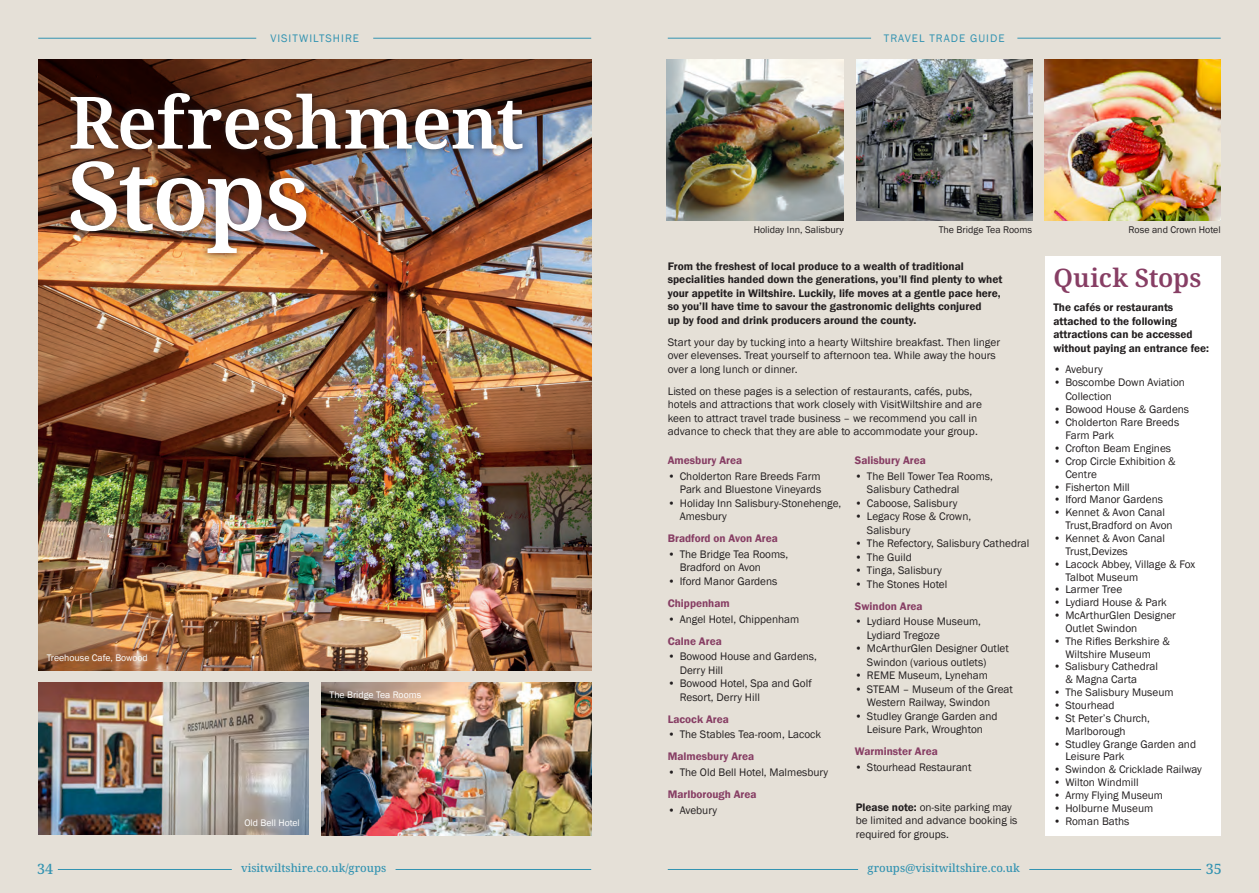
<style>
.page{position:relative;width:1259px;height:893px;background:#e5e0d7}
.page>*{position:absolute;margin:0;border:0;box-sizing:border-box;transform-origin:0 0}
.t1{font:600 95.25px "Noto Serif";letter-spacing:-.03em;color:#fff}
.t2{font:600 72.3px "Noto Serif";letter-spacing:-.01em;color:#fff}
.t3{font:600 25.5px "Noto Serif";letter-spacing:-.005em;color:#873e64}
.t4{font:500 14.25px "Noto Serif";color:#3393b1}
.t5{font:11.25px/13.5px "Franklin Gothic";color:#231f20}
.t6{font:600 11.25px/13.5px "Franklin Gothic";color:#231f20}
.t7{font:600 11.25px "Franklin Gothic";color:#873e64}
.t8{font:500 11.25px "Noto Serif";color:#3393b1}
.t9{font:11.25px "Franklin Gothic";letter-spacing:.09em;color:#3393b1}
.t10{font:9.9px "Franklin Gothic";color:#231f20}
.t11{font:9.75px "Franklin Gothic";color:#fff}
.s1{font-weight:600}
</style>
<div class="page">
<img style="left:38px;top:60px;width:553px;height:610px">
<img style="left:856px;top:60px;width:176px;height:161px">
<img style="left:666px;top:60px;width:177px;height:161px">
<img style="left:38px;top:683px;width:270px;height:151px">
<div style="left:63px;top:85px;width:467px;height:72px;background:#231f20;opacity:.75"></div>
<div style="left:63px;top:153px;width:251px;height:109px;background:#231f20;opacity:.75"></div>
<hr style="left:1029px;top:869px;width:172px;height:1px;background:#3393b1">
<hr style="left:668px;top:869px;width:190px;height:1px;background:#3393b1">
<hr style="left:668px;top:38px;width:203px;height:1px;background:#3393b1">
<hr style="left:1017px;top:38px;width:203px;height:1px;background:#3393b1">
<hr style="left:395px;top:869px;width:196px;height:1px;background:#3393b1">
<hr style="left:58px;top:869px;width:174px;height:1px;background:#3393b1">
<img style="left:1045px;top:60px;width:175px;height:161px">
<div style="left:1045px;top:256px;width:175px;height:579px;background:#fff"></div>
<img style="left:321px;top:683px;width:270px;height:152px">
<hr style="left:373px;top:38px;width:218px;height:1px;background:#3393b1">
<hr style="left:38px;top:38px;width:218px;height:1px;background:#3393b1">
<p class="t9" style="left:270px;top:31px;width:90px">VISITWILTSHIRE</p>
<p class="t2" style="left:68px;top:72px;width:457px">Refreshment</p>
<p class="t1" style="left:67px;top:130px;width:245px">Stops</p>
<p class="t11" style="left:47px;top:652px;width:103px">Treehouse Cafe, Bowood</p>
<p class="t11" style="left:330px;top:689px;width:93px">The Bridge Tea Rooms</p>
<p class="t11" style="left:244px;top:817px;width:57px">Old Bell Hotel</p>
<p class="t9" style="left:884px;top:31px;width:122px">TRAVEL TRADE GUIDE</p>
<p class="t10" style="left:754px;top:224px;width:91px">Holiday Inn, Salisbury</p>
<p class="t10" style="left:938px;top:224px;width:95px">The Bridge Tea Rooms</p>
<p class="t10" style="left:1128px;top:224px;width:94px">Rose and Crown Hotel</p>
<p class="t6" style="left:668px;top:259px;width:336px">From the freshest of local produce to a wealth of traditional specialities handed down the generations, you’ll find plenty to whet your appetite in Wiltshire. Luckily, life moves at a gentle pace here, so you’ll have time to savour the gastronomic delights conjured<br>up by food and drink producers around the county.</p>
<p class="t5" style="left:668px;top:336px;width:334px">Start your day by tucking into a hearty Wiltshire breakfast. Then linger over elevenses. Treat yourself to afternoon tea. While away the hours over a long lunch or dinner.</p>
<p class="t5" style="left:668px;top:385px;width:316px">Listed on these pages is a selection of restaurants, cafés, pubs, hotels and attractions that work closely with VisitWiltshire and are keen to attract travel trade business – we recommend you call in advance to check that they are able to accommodate your group.</p>
<p class="t7" style="left:668px;top:453px;width:76px">Amesbury Area</p>
<p class="t5" style="left:668px;top:469px;width:155px;text-align:right">• Cholderton Rare Breeds Farm<br>Park and Bluestone Vineyards</p>
<p class="t5" style="left:680px;top:496px;width:163px;text-indent:-12px">• Holiday Inn Salisbury-Stonehenge,<br>Amesbury</p>
<p class="t7" style="left:668px;top:532px;width:112px">Bradford on Avon Area</p>
<p class="t5" style="left:680px;top:548px;width:110px;text-indent:-12px">• The Bridge Tea Rooms,<br>Bradford on Avon</p>
<p class="t5" style="left:668px;top:575px;width:111px">• Iford Manor Gardens</p>
<p class="t7" style="left:668px;top:596px;width:63px">Chippenham</p>
<p class="t5" style="left:668px;top:612px;width:133px">• Angel Hotel, Chippenham</p>
<p class="t7" style="left:668px;top:634px;width:55px">Calne Area</p>
<p class="t5" style="left:680px;top:650px;width:139px;text-indent:-12px">• Bowood House and Gardens,<br>Derry Hill</p>
<p class="t5" style="left:680px;top:677px;width:133px;text-indent:-12px">• Bowood Hotel, Spa and Golf<br>Resort, Derry Hill</p>
<p class="t7" style="left:668px;top:712px;width:63px">Lacock Area</p>
<p class="t5" style="left:668px;top:728px;width:155px">• The Stables Tea-room, Lacock</p>
<p class="t7" style="left:668px;top:750px;width:88px">Malmesbury Area</p>
<p class="t5" style="left:668px;top:766px;width:162px">• The Old Bell Hotel, Malmesbury</p>
<p class="t7" style="left:668px;top:787px;width:90px">Marlborough Area</p>
<p class="t5" style="left:668px;top:803px;width:51px">• Avebury</p>
<p class="t7" style="left:855px;top:453px;width:72px">Salisbury Area</p>
<p class="t5" style="left:867px;top:469px;width:127px;text-indent:-12px">• The Bell Tower Tea Rooms,<br>Salisbury Cathedral</p>
<p class="t5" style="left:855px;top:496px;width:104px">• Caboose, Salisbury</p>
<p class="t5" style="left:867px;top:510px;width:106px;text-indent:-12px">• Legacy Rose &amp; Crown,<br>Salisbury</p>
<p class="t5" style="left:855px;top:537px;width:176px">• The Refectory, Salisbury Cathedral</p>
<p class="t5" style="left:855px;top:550px;width:58px">• The Guild</p>
<p class="t5" style="left:855px;top:564px;width:88px">• Tinga, Salisbury</p>
<p class="t5" style="left:855px;top:577px;width:94px">• The Stones Hotel</p>
<p class="t7" style="left:855px;top:599px;width:69px">Swindon Area</p>
<p class="t5" style="left:867px;top:615px;width:116px;text-indent:-12px">• Lydiard House Museum,<br>Lydiard Tregoze</p>
<p class="t5" style="left:867px;top:642px;width:143px;text-indent:-12px">• McArthurGlen Designer Outlet<br>Swindon (various outlets)</p>
<p class="t5" style="left:855px;top:669px;width:135px">• REME Museum, Lyneham</p>
<p class="t5" style="left:867px;top:683px;width:148px;text-indent:-12px">• STEAM – Museum of the Great<br>Western Railway, Swindon</p>
<p class="t5" style="left:855px;top:710px;width:144px;text-align:center">• Studley Grange Garden and<br>Leisure Park, Wroughton</p>
<p class="t7" style="left:855px;top:745px;width:84px">Warminster Area</p>
<p class="t5" style="left:855px;top:761px;width:118px">• Stourhead Restaurant</p>
<p class="t5" style="left:856px;top:800px;width:163px"><span class="s1">Please note:</span> on-site parking may be limited and advance booking is required for groups.</p>
<p class="t3" style="left:1053px;top:260px;width:149px">Quick Stops</p>
<p class="t6" style="left:1053px;top:301px;width:157px">The cafés or restaurants attached to the following attractions can be accessed without paying an entrance fee:</p>
<p class="t5" style="left:1053px;top:362px;width:51px">• Avebury</p>
<p class="t5" style="left:1065px;top:376px;width:121px;text-indent:-12px">• Boscombe Down Aviation<br>Collection</p>
<p class="t5" style="left:1053px;top:403px;width:137px">• Bowood House &amp; Gardens</p>
<p class="t5" style="left:1065px;top:416px;width:115px;line-height:12.9px;text-indent:-12px">• Cholderton Rare Breeds<br>Farm Park</p>
<p class="t5" style="left:1053px;top:442px;width:119px">• Crofton Beam Engines</p>
<p class="t5" style="left:1065px;top:455px;width:112px;line-height:12.9px;text-indent:-12px">• Crop Circle Exhibition &amp;<br>Centre</p>
<p class="t5" style="left:1053px;top:480px;width:78px">• Fisherton Mill</p>
<p class="t5" style="left:1053px;top:493px;width:111px">• Iford Manor Gardens</p>
<p class="t5" style="left:1065px;top:506px;width:109px;line-height:12.9px;text-indent:-12px">• Kennet &amp; Avon Canal<br>Trust,Bradford on Avon</p>
<p class="t5" style="left:1065px;top:532px;width:101px;line-height:12.9px;text-indent:-12px">• Kennet &amp; Avon Canal<br>Trust,Devizes</p>
<p class="t5" style="left:1065px;top:558px;width:131px;line-height:12.9px;text-indent:-12px">• Lacock Abbey, Village &amp; Fox<br>Talbot Museum</p>
<p class="t5" style="left:1053px;top:583px;width:70px">• Larmer Tree</p>
<p class="t5" style="left:1053px;top:596px;width:115px">• Lydiard House &amp; Park</p>
<p class="t5" style="left:1065px;top:609px;width:112px;line-height:12.9px;text-indent:-12px">• McArthurGlen Designer<br>Outlet Swindon</p>
<p class="t5" style="left:1065px;top:635px;width:106px;line-height:12.9px;text-indent:-12px">• The Rifles Berkshire &amp;<br>Wiltshire Museum</p>
<p class="t5" style="left:1065px;top:660px;width:94px;line-height:12.9px;text-indent:-12px">• Salisbury Cathedral &amp; Magna Carta</p>
<p class="t5" style="left:1053px;top:686px;width:122px">• The Salisbury Museum</p>
<p class="t5" style="left:1053px;top:699px;width:63px">• Stourhead</p>
<p class="t5" style="left:1065px;top:712px;width:86px;line-height:12.9px;text-indent:-12px">• St Peter’s Church,<br>Marlborough</p>
<p class="t5" style="left:1065px;top:738px;width:132px;line-height:12.9px;text-indent:-12px">• Studley Grange Garden and<br>Leisure Park</p>
<p class="t5" style="left:1053px;top:763px;width:150px">• Swindon &amp; Cricklade Railway</p>
<p class="t5" style="left:1053px;top:776px;width:87px">• Wilton Windmill</p>
<p class="t5" style="left:1053px;top:789px;width:111px">• Army Flying Museum</p>
<p class="t5" style="left:1053px;top:802px;width:101px">• Holburne Museum</p>
<p class="t5" style="left:1053px;top:814px;width:78px">• Roman Baths</p>
<p class="t4" style="left:37px;top:859px;width:17px">34</p>
<p class="t8" style="left:241px;top:860px;width:147px">visitwiltshire.co.uk/groups</p>
<p class="t8" style="left:867px;top:860px;width:154px">groups@visitwiltshire.co.uk</p>
<p class="t4" style="left:1205px;top:859px;width:17px">35</p>
</div>
